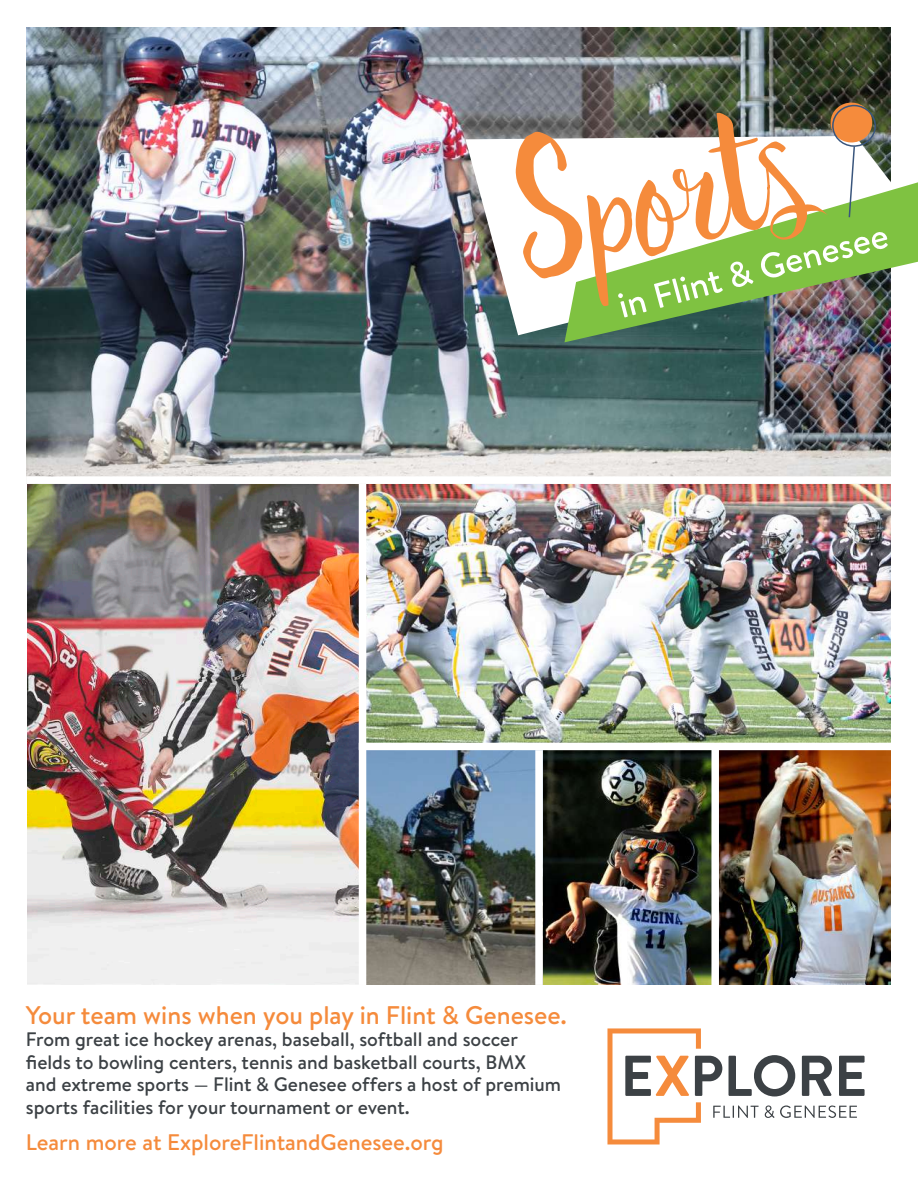
<style>
.page{position:relative;width:918px;height:1188px;background:#fff}
.page>*{position:absolute;margin:0;border:0;box-sizing:border-box;transform-origin:0 0}
.t1{font:500 25.5px "Brandon Text";color:#f58b3c}
.t2{font:500 22.5px "Brandon Text";color:#f58b3c}
.t3{font:500 19.5px/22.5px "Brandon Text";color:#3c4145}
</style>
<div class="page">
<img style="left:27px;top:484px;width:332px;height:501px">
<img style="left:366px;top:484px;width:525px;height:259px">
<img style="left:26px;top:27px;width:864px;height:449px">
<svg style="left:607px;top:1028px;width:258px;height:116px"></svg>
<img style="left:366px;top:750px;width:345px;height:235px">
<img style="left:719px;top:750px;width:172px;height:235px">
<img style="left:465px;top:136px;width:426px;height:199px">
<img style="left:564px;top:182px;width:354px;height:160px">
<img style="left:618px;top:231px;width:270px;height:86px">
<svg style="left:830px;top:102px;width:46px;height:117px"></svg>
<svg style="left:516px;top:113px;width:312px;height:194px"></svg>
<div style="left:535px;top:750px;width:8px;height:235px;background:#fff"></div>
<h1 class="t1" style="left:26px;top:997px;width:543px">Your team wins when you play in Flint &amp; Genesee.</h1>
<p class="t3" style="left:26px;top:1028px;width:537px">From great ice hockey arenas, baseball, softball and soccer fields to bowling centers, tennis and basketball courts, BMX and extreme sports — Flint &amp; Genesee offers a host of premium sports facilities for your tournament or event.</p>
<p class="t2" style="left:26px;top:1126px;width:419px">Learn more at ExploreFlintandGenesee.org</p>
</div>
